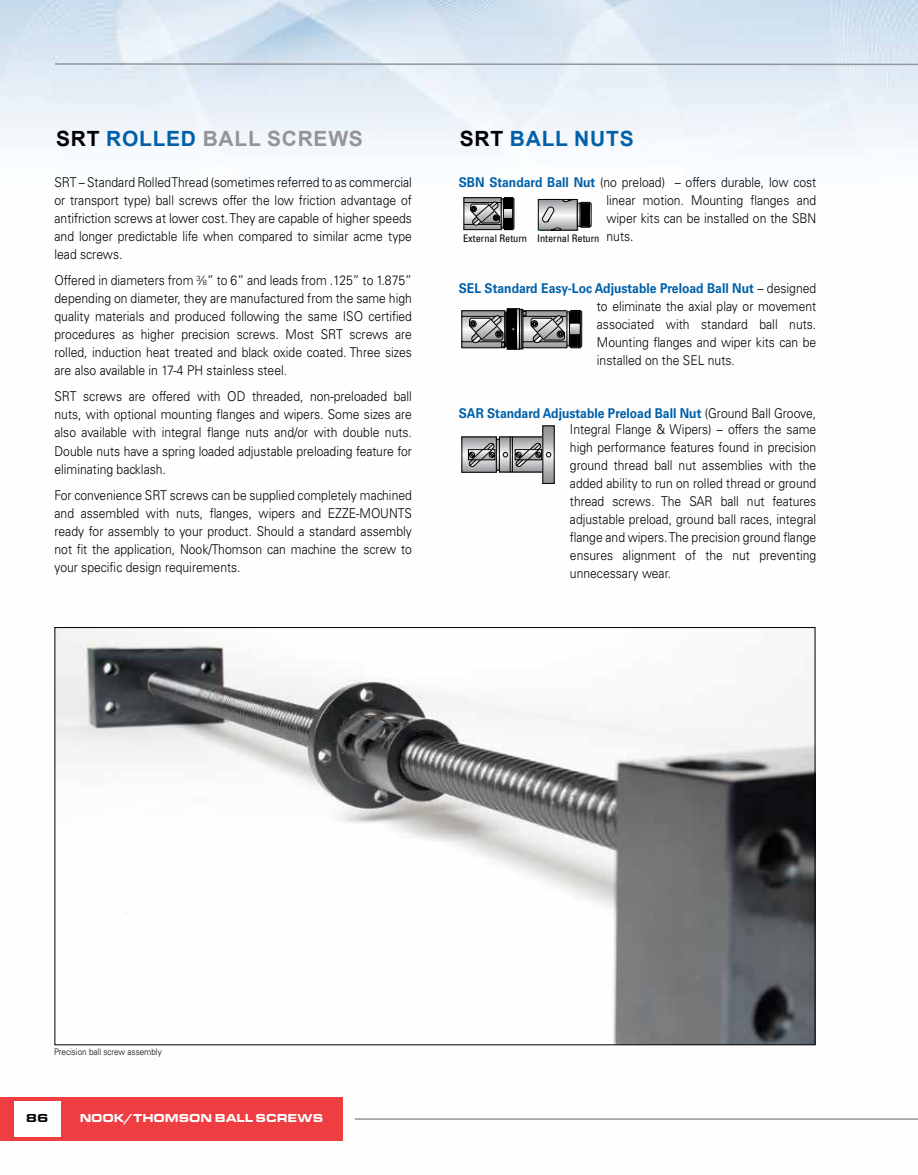
<style>
.page{position:relative;width:918px;height:1175px;background:#fff}
.page>*{position:absolute;margin:0;border:0;box-sizing:border-box;transform-origin:0 0}
.t1{font:700 21px "Arial";letter-spacing:.035em;color:#939598}
.t2{font:700 21px "Arial";letter-spacing:.035em;color:#0060a9}
.t3{font:300 13.5px/18px "Univers LT Std";color:#000;text-align:justify;scale:.9 1}
.t4{font:700 13.5px "Univers LT Std";color:#0060a9;scale:.9 1}
.t5{font:900 12px "Eurostile Ext";letter-spacing:-.01em;color:#fff;scale:.9 1}
.t6{font:900 12px "Eurostile Ext";color:#000}
.t7{font:condensed 10.35px "Univers LT";color:#000}
.t8{font:300 9px "Univers LT Std";color:#000;scale:.9 1}
.s1{color:#000}
.s2{color:#0060a9}
.s3{font-size:7.35px}
.s4{font-weight:700;color:#0060a9}
.s5{font-weight:300;color:#000}
</style>
<div class="page">
<img style="left:0;top:0;width:918px;height:1141px">
<div style="left:0;top:1097px;width:342px;height:43px;background:#ef3e42"></div>
<div style="left:14px;top:1101px;width:46px;height:35px;background:#fff"></div>
<svg style="left:54px;top:62px;width:864px;height:4px;background:#c2c9d1"></svg>
<hr style="left:355px;top:1118px;width:563px;height:1px;background:#939598">
<svg style="left:464px;top:197px;width:50px;height:34px;background:#767778"></svg>
<div style="left:501px;top:199px;width:3px;height:29px;border:1px solid #000"></div>
<div style="left:538px;top:199px;width:39px;height:31px;border:1px solid #000"></div>
<svg style="left:539px;top:199px;width:53px;height:32px;background:#949596"></svg>
<div style="left:507px;top:308px;width:13px;height:41px;border:1px solid #000"></div>
<svg style="left:461px;top:309px;width:121px;height:40px;background:#777879"></svg>
<div style="left:567px;top:311px;width:3px;height:35px;border:1px solid #000"></div>
<svg style="left:464px;top:439px;width:4px;height:31px"></svg>
<svg style="left:468px;top:425px;width:87px;height:59px"></svg>
<img style="left:57px;top:629px;width:756px;height:414px">
<h1 class="t1" style="left:56px;top:124px;width:308px"><span class="s1">SRT</span> <span class="s2">ROLLED</span> BALL SCREWS</h1>
<p class="t3" style="left:55px;top:173px;width:399px">SRT – Standard Rolled Thread (sometimes referred to as commercial or transport type) ball screws offer the low friction advantage of antifriction screws at lower cost. They are capable of higher speeds and longer predictable life when compared to similar acme type lead screws.</p>
<p class="t3" style="left:55px;top:271px;width:399px">Offered in diameters from <sup>3</sup>⁄<span class="s3">8</span>” to 6” and leads from .125” to 1.875” depending on diameter, they are manufactured from the same high quality materials and produced following the same ISO certified procedures as higher precision screws. Most SRT screws are rolled, induction heat treated and black oxide coated. Three sizes are also available in 17-4 PH stainless steel.</p>
<p class="t3" style="left:55px;top:388px;width:399px">SRT screws are offered with OD threaded, non-preloaded ball nuts, with optional mounting flanges and wipers. Some sizes are also available with integral flange nuts and/or with double nuts.<br>Double nuts have a spring loaded adjustable preloading feature for eliminating backlash.</p>
<p class="t3" style="left:55px;top:486px;width:399px">For convenience SRT screws can be supplied completely machined and assembled with nuts, flanges, wipers and EZZE-MOUNTS ready for assembly to your product. Should a standard assembly not fit the application, Nook/Thomson can machine the screw to your specific design requirements.</p>
<h1 class="t2" style="left:460px;top:124px;width:175px"><span class="s1">SRT</span> BALL NUTS</h1>
<p class="t3" style="left:607px;top:173px;width:235px;text-indent:-148px"><span class="s4">SBN Standard Ball Nut</span> (no preload) – offers durable, low cost linear motion. Mounting flanges and wiper kits can be installed on the SBN nuts.</p>
<p class="t7" style="left:463px;top:232px;width:138px">External Return Internal Return</p>
<p class="t3" style="left:597px;top:280px;width:245px;text-indent:-138px"><span class="s4">SEL Standard Easy-Loc Adjustable Preload Ball Nut</span> – designed to eliminate the axial play or movement associated with standard ball nuts.<br>Mounting flanges and wiper kits can be installed on the SEL nuts.</p>
<p class="t4" style="left:459px;top:405px;width:399px">SAR Standard Adjustable Preload Ball Nut <span class="s5">(Ground Ball Groove,</span></p>
<p class="t3" style="left:570px;top:421px;width:275px">Integral Flange &amp; Wipers) – offers the same high performance features found in precision ground thread ball nut assemblies with the added ability to run on rolled thread or ground thread screws. The SAR ball nut features adjustable preload, ground ball races, integral flange and wipers. The precision ground flange ensures alignment of the nut preventing unnecessary wear.</p>
<p class="t8" style="left:54px;top:1046px;width:121px">Precision ball screw assembly</p>
<p class="t6" style="left:26px;top:1109px;width:24px">86</p>
<p class="t5" style="left:80px;top:1108px;width:272px">NOOK/THOMSON BALL SCREWS</p>
</div>
